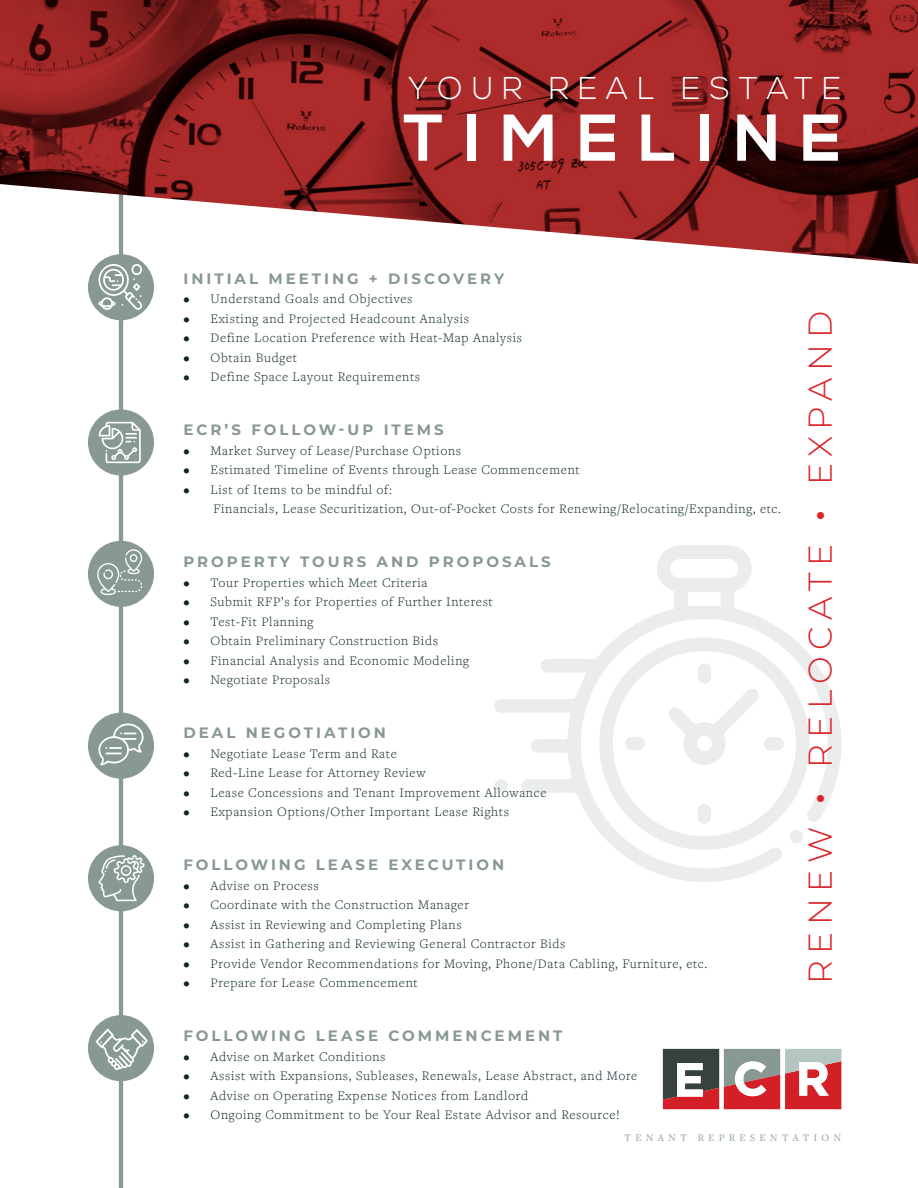
<style>
.page{position:relative;width:918px;height:1188px;background:#fff}
.page>*{position:absolute;margin:0;border:0;box-sizing:border-box;transform-origin:0 0}
.t1{font:700 66px "Nexa";letter-spacing:.3em;color:#fff}
.t2{font:300 33px "Montserrat";letter-spacing:.2em;color:#db2328}
.t3{font:300 31.5px "Nexa";letter-spacing:.28em;color:#fff}
.t4{font:700 15px "Montserrat";letter-spacing:.2em;color:#889893}
.t5{font:300 13.5px "Freight Text Pro";letter-spacing:.05em;color:#0f2729}
.t6{font:500 10.5px "Freight Text Pro";letter-spacing:.4em;color:#99aaa8}
.s1{font-family:"Aleo";font-weight:700;font-size:37.5px}
</style>
<div class="page">
<hr style="left:119px;top:184px;width:4px;height:1004px;background:#889893">
<div style="left:88px;top:254px;width:66px;height:66px;background:#889893;border-radius:50%"></div>
<div style="left:88px;top:409px;width:66px;height:67px;background:#889893;border-radius:50%"></div>
<div style="left:88px;top:541px;width:66px;height:66px;background:#889893;border-radius:50%"></div>
<div style="left:88px;top:713px;width:66px;height:66px;background:#889893;border-radius:50%"></div>
<div style="left:88px;top:845px;width:66px;height:66px;background:#889893;border-radius:50%"></div>
<div style="left:88px;top:1015px;width:66px;height:66px;background:#889893;border-radius:50%"></div>
<img style="left:0;top:0;width:918px;height:264px">
<svg style="left:99px;top:855px;width:45px;height:46px"></svg>
<svg style="left:99px;top:422px;width:42px;height:41px"></svg>
<svg style="left:96px;top:1029px;width:52px;height:41px"></svg>
<svg style="left:98px;top:723px;width:46px;height:42px"></svg>
<svg style="left:99px;top:264px;width:43px;height:46px"></svg>
<svg style="left:97px;top:549px;width:45px;height:46px"></svg>
<svg style="left:494px;top:545px;width:347px;height:337px"></svg>
<svg style="left:599px;top:637px;width:211px;height:213px"></svg>
<div style="left:494px;top:779px;width:14px;height:14px;background:#eaedec;border-radius:50%"></div>
<div style="left:790px;top:830px;width:13px;height:14px;background:#eaedec;border-radius:50%"></div>
<svg style="left:668px;top:663px;width:116px;height:102px"></svg>
<svg style="left:698px;top:804px;width:13px;height:20px"></svg>
<svg style="left:625px;top:737px;width:20px;height:14px"></svg>
<svg style="left:663px;top:1049px;width:178px;height:60px"></svg>
<p class="t3" style="left:409px;top:70px;width:434px">YOUR REAL ESTATE</p>
<p class="t1" style="left:403px;top:100px;width:440px">TIMELINE</p>
<p class="t4" style="left:183px;top:268px;width:322px">INITIAL MEETING + DISCOVERY</p>
<p class="t5" style="left:183px;top:290px;width:230px">• Understand Goals and Objectives</p>
<p class="t5" style="left:183px;top:310px;width:287px">• Existing and Projected Headcount Analysis</p>
<p class="t5" style="left:183px;top:329px;width:340px">• Define Location Preference with Heat-Map Analysis</p>
<p class="t5" style="left:183px;top:349px;width:115px">• Obtain Budget</p>
<p class="t5" style="left:183px;top:368px;width:238px">• Define Space Layout Requirements</p>
<p class="t4" style="left:183px;top:419px;width:262px">ECR’S FOLLOW-UP ITEMS</p>
<p class="t5" style="left:183px;top:442px;width:279px">• Market Survey of Lease/Purchase Options</p>
<p class="t5" style="left:183px;top:461px;width:398px">• Estimated Timeline of Events through Lease Commencement</p>
<p class="t5" style="left:183px;top:481px;width:210px">• List of Items to be mindful of:</p>
<p class="t5" style="left:213px;top:500px;width:569px">Financials, Lease Securitization, Out-of-Pocket Costs for Renewing/Relocating/Expanding, etc.</p>
<p class="t4" style="left:183px;top:551px;width:369px">PROPERTY TOURS AND PROPOSALS</p>
<p class="t5" style="left:183px;top:574px;width:245px">• Tour Properties which Meet Criteria</p>
<p class="t5" style="left:183px;top:593px;width:311px">• Submit RFP’s for Properties of Further Interest</p>
<p class="t5" style="left:183px;top:613px;width:131px">• Test-Fit Planning</p>
<p class="t5" style="left:183px;top:632px;width:256px">• Obtain Preliminary Construction Bids</p>
<p class="t5" style="left:183px;top:652px;width:287px">• Financial Analysis and Economic Modeling</p>
<p class="t5" style="left:183px;top:671px;width:148px">• Negotiate Proposals</p>
<p class="t4" style="left:183px;top:722px;width:204px">DEAL NEGOTIATION</p>
<p class="t5" style="left:183px;top:745px;width:215px">• Negotiate Lease Term and Rate</p>
<p class="t5" style="left:183px;top:764px;width:244px">• Red-Line Lease for Attorney Review</p>
<p class="t5" style="left:183px;top:784px;width:365px">• Lease Concessions and Tenant Improvement Allowance</p>
<p class="t5" style="left:183px;top:803px;width:327px">• Expansion Options/Other Important Lease Rights</p>
<p class="t4" style="left:183px;top:854px;width:322px">FOLLOWING LEASE EXECUTION</p>
<p class="t5" style="left:183px;top:877px;width:137px">• Advise on Process</p>
<p class="t5" style="left:183px;top:896px;width:287px">• Coordinate with the Construction Manager</p>
<p class="t5" style="left:183px;top:916px;width:280px">• Assist in Reviewing and Completing Plans</p>
<p class="t5" style="left:183px;top:935px;width:384px">• Assist in Gathering and Reviewing General Contractor Bids</p>
<p class="t5" style="left:183px;top:955px;width:526px">• Provide Vendor Recommendations for Moving, Phone/Data Cabling, Furniture, etc.</p>
<p class="t5" style="left:183px;top:974px;width:236px">• Prepare for Lease Commencement</p>
<p class="t4" style="left:183px;top:1025px;width:381px">FOLLOWING LEASE COMMENCEMENT</p>
<p class="t5" style="left:183px;top:1048px;width:204px">• Advise on Market Conditions</p>
<p class="t5" style="left:183px;top:1067px;width:455px">• Assist with Expansions, Subleases, Renewals, Lease Abstract, and More</p>
<p class="t5" style="left:183px;top:1087px;width:346px">• Advise on Operating Expense Notices from Landlord</p>
<p class="t5" style="left:183px;top:1106px;width:438px">• Ongoing Commitment to be Your Real Estate Advisor and Resource!</p>
<p class="t2" style="left:798px;top:984px;width:675px;rotate:-90deg">RENEW <span class="s1">·</span> RELOCATE <span class="s1">·</span> EXPAND</p>
<p class="t6" style="left:625px;top:1131px;width:218px">TENANT REPRESENTATION</p>
</div>
